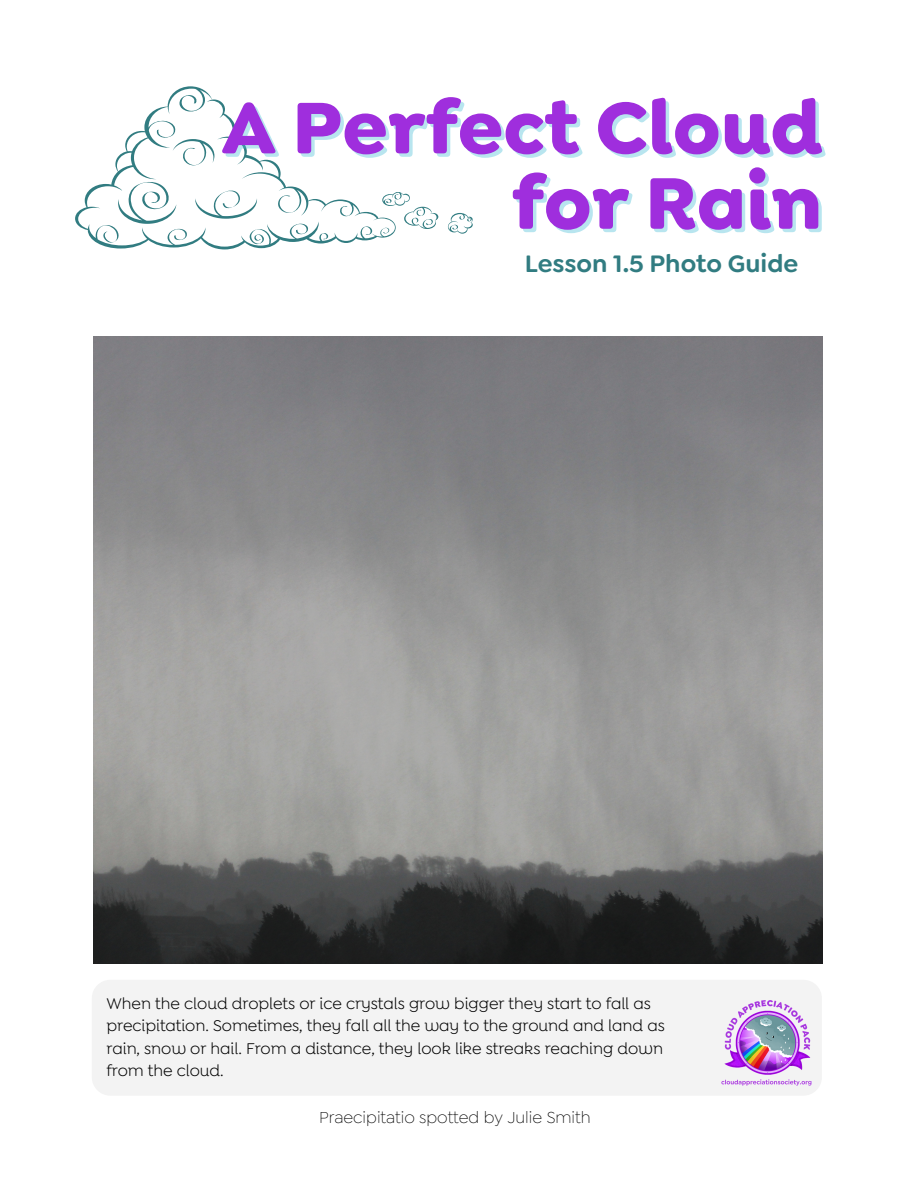
<style>
.page{position:relative;width:918px;height:1188px;background:#fff}
.page>*{position:absolute;margin:0;border:0;box-sizing:border-box;transform-origin:0 0}
.t1{font:700 77.7px/75.3px "Goldplay Alt";color:#9f2edd;text-align:right}
.t2{font:600 25.35px "Goldplay";color:#317c81}
.t3{font:300 16.95px "Goldplay";color:#000}
.t4{font:16.5px/22.5px "Goldplay Alt";color:#000}
</style>
<div class="page">
<img style="left:93px;top:337px;width:729px;height:626px">
<div style="left:92px;top:980px;width:730px;height:116px;background:#f3f3f3;border-radius:18px"></div>
<img style="left:721px;top:1000px;width:91px;height:86px">
<svg style="left:396px;top:192px;width:42px;height:37px"></svg>
<svg style="left:448px;top:213px;width:25px;height:21px"></svg>
<svg style="left:75px;top:86px;width:321px;height:163px"></svg>
<svg style="left:118px;top:182px;width:58px;height:42px"></svg>
<svg style="left:195px;top:190px;width:62px;height:29px"></svg>
<svg style="left:173px;top:139px;width:41px;height:27px"></svg>
<p class="t1" style="left:221px;top:89px;width:603px">A Perfect Cloud for Rain</p>
<p class="t2" style="left:525px;top:247px;width:275px">Lesson 1.5 Photo Guide</p>
<p class="t4" style="left:107px;top:992px;width:560px">When the cloud droplets or ice crystals grow bigger they start to fall as precipitation. Sometimes, they fall all the way to the ground and land as rain, snow or hail. From a distance, they look like streaks reaching down from the cloud.</p>
<p class="t3" style="left:319px;top:1106px;width:273px">Praecipitatio spotted by Julie Smith</p>
</div>
